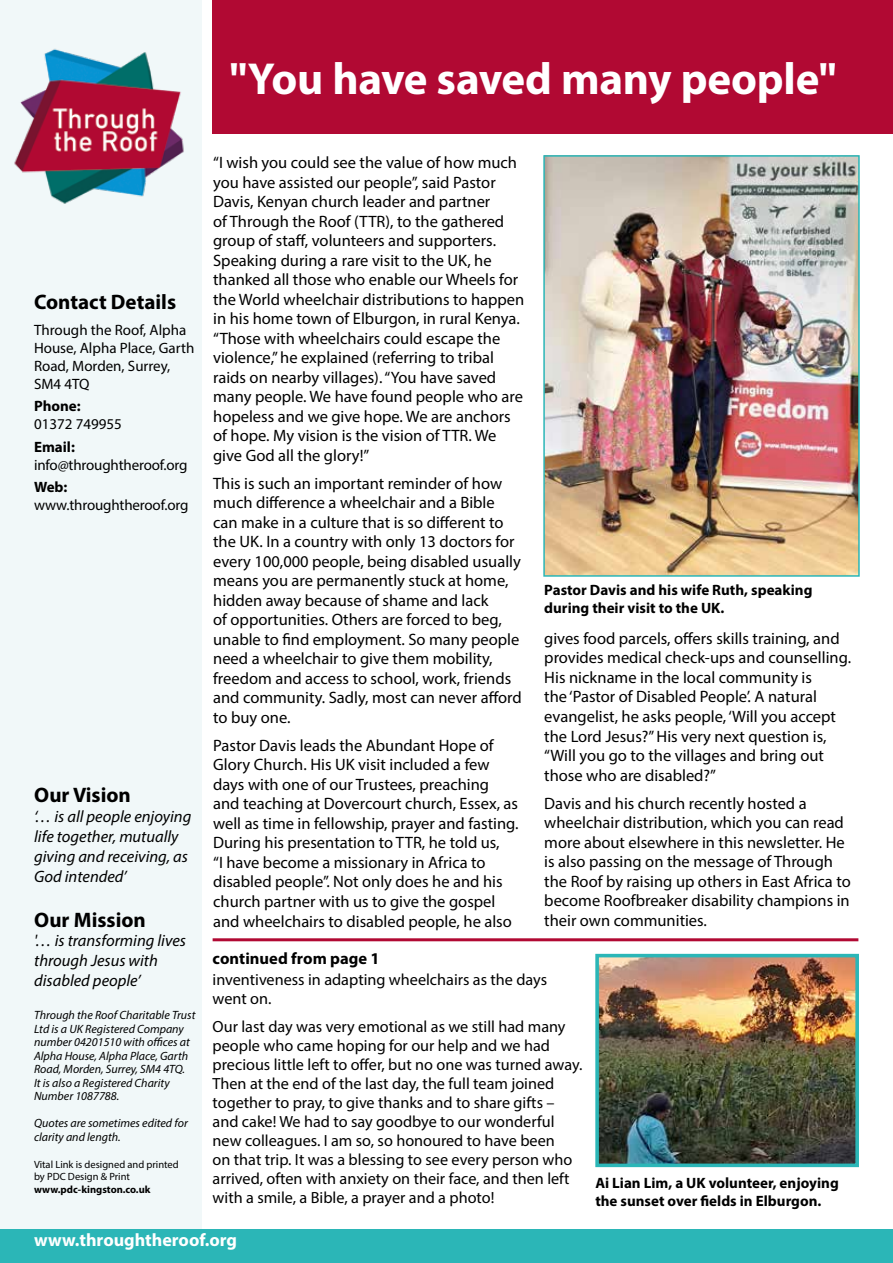
<style>
.page{position:relative;width:893px;height:1263px;background:#fff}
.page>*{position:absolute;margin:0;border:0;box-sizing:border-box;transform-origin:0 0}
.t1{font:700 45px "Myriad Pro";letter-spacing:-.005em;color:#fff}
.t2{font:700 21px "Myriad Pro";color:#000}
.t3{font:700 18px "Myriad Pro";color:#fff}
.t4{font:16.5px/19.5px "Myriad Pro";color:#000}
.t5{font:italic 16.5px/19.8px "Myriad Pro";color:#000}
.t6{font:700 16.5px "Myriad Pro";color:#000}
.t7{font:16.2px/19px "Myriad Pro";color:#000}
.t8{font:700 15px/18px "Myriad Pro";color:#000}
.t9{font:15px/18px "Myriad Pro";color:#000}
.t10{font:italic 12px/13.5px "Myriad Pro";color:#000}
.t11{font:10.5px/12.6px "Myriad Pro";color:#000}
.t12{font:700 10.5px "Myriad Pro";color:#000}
</style>
<div class="page">
<div style="left:0;top:1229px;width:893px;height:34px;background:#2bb6b7"></div>
<div style="left:0;top:0;width:202px;height:1229px;background:#f1f8f9"></div>
<img style="left:14px;top:49px;width:170px;height:155px">
<div style="left:213px;top:0;width:680px;height:134px;background:#b10933"></div>
<img style="left:546px;top:158px;width:311px;height:416px">
<div style="left:543px;top:155px;width:317px;height:422px;border:2px solid #2bb6b7"></div>
<img style="left:600px;top:959px;width:254px;height:203px">
<div style="left:595px;top:954px;width:264px;height:213px;border:4px solid #2bb6b7"></div>
<hr style="left:213px;top:938px;width:645px;height:3px;background:#b10933">
<h1 class="t1" style="left:230px;top:50px;width:608px">"You have saved many people"</h1>
<p class="t2" style="left:34px;top:288px;width:144px">Contact Details</p>
<p class="t9" style="left:34px;top:321px;width:162px">Through the Roof, Alpha<br>House, Alpha Place, Garth<br>Road, Morden, Surrey,<br>SM4 4TQ</p>
<p class="t8" style="left:34px;top:397px;width:48px">Phone:</p>
<p class="t9" style="left:34px;top:415px;width:89px">01372 749955</p>
<p class="t8" style="left:34px;top:437px;width:42px">Email:</p>
<p class="t9" style="left:34px;top:455px;width:155px">info@throughtheroof.org</p>
<p class="t8" style="left:34px;top:477px;width:35px">Web:</p>
<p class="t9" style="left:34px;top:496px;width:156px">www.throughtheroof.org</p>
<p class="t2" style="left:34px;top:782px;width:98px">Our Vision</p>
<p class="t5" style="left:34px;top:806px;width:159px">‘… is all people enjoying life together, mutually giving and receiving, as<br>God intended’</p>
<p class="t2" style="left:34px;top:906px;width:113px">Our Mission</p>
<p class="t5" style="left:34px;top:931px;width:153px">'… is transforming lives through Jesus with disabled people’</p>
<p class="t10" style="left:34px;top:1008px;width:163px">Through the Roof Charitable Trust<br>Ltd is a UK Registered Company number 04201510 with offices at<br>Alpha House, Alpha Place, Garth<br>Road, Morden, Surrey, SM4 4TQ.<br>It is also a Registered Charity<br>Number 1087788.</p>
<p class="t10" style="left:34px;top:1116px;width:155px">Quotes are sometimes edited for clarity and length.</p>
<p class="t11" style="left:34px;top:1158px;width:146px">Vital Link is designed and printed by PDC Design &amp; Print</p>
<p class="t12" style="left:34px;top:1182px;width:118px">www.pdc-kingston.co.uk</p>
<p class="t4" style="left:213px;top:153px;width:313px">“I wish you could see the value of how much you have assisted our people”, said Pastor Davis, Kenyan church leader and partner<br>of Through the Roof (TTR), to the gathered group of staff, volunteers and supporters.<br>Speaking during a rare visit to the UK, he thanked all those who enable our Wheels for the World wheelchair distributions to happen in his home town of Elburgon, in rural Kenya. “Those with wheelchairs could escape the violence,” he explained (referring to tribal raids on nearby villages). “You have saved many people. We have found people who are hopeless and we give hope. We are anchors of hope. My vision is the vision of TTR. We give God all the glory!”</p>
<p class="t4" style="left:213px;top:473px;width:310px">This is such an important reminder of how much difference a wheelchair and a Bible can make in a culture that is so different to the UK. In a country with only 13 doctors for every 100,000 people, being disabled usually means you are permanently stuck at home, hidden away because of shame and lack<br>of opportunities. Others are forced to beg, unable to find employment. So many people need a wheelchair to give them mobility, freedom and access to school, work, friends and community. Sadly, most can never afford to buy one.</p>
<p class="t4" style="left:213px;top:735px;width:307px">Pastor Davis leads the Abundant Hope of Glory Church. His UK visit included a few days with one of our Trustees, preaching and teaching at Dovercourt church, Essex, as well as time in fellowship, prayer and fasting.<br>During his presentation to TTR, he told us,<br>“I have become a missionary in Africa to disabled people”. Not only does he and his church partner with us to give the gospel and wheelchairs to disabled people, he also</p>
<p class="t6" style="left:213px;top:947px;width:169px">continued from page 1</p>
<p class="t8" style="left:544px;top:580px;width:270px">Pastor Davis and his wife Ruth, speaking during their visit to the UK.</p>
<p class="t4" style="left:544px;top:628px;width:308px">gives food parcels, offers skills training, and provides medical check-ups and counselling.<br>His nickname in the local community is<br>the ‘Pastor of Disabled People’. A natural evangelist, he asks people, ‘Will you accept the Lord Jesus?” His very next question is, “Will you go to the villages and bring out those who are disabled?”</p>
<p class="t4" style="left:544px;top:793px;width:308px">Davis and his church recently hosted a wheelchair distribution, which you can read more about elsewhere in this newsletter. He is also passing on the message of Through the Roof by raising up others in East Africa to become Roofbreaker disability champions in their own communities.</p>
<p class="t7" style="left:213px;top:970px;width:336px">inventiveness in adapting wheelchairs as the days went on.</p>
<p class="t7" style="left:213px;top:1017px;width:371px">Our last day was very emotional as we still had many people who came hoping for our help and we had precious little left to offer, but no one was turned away.<br>Then at the end of the last day, the full team joined together to pray, to give thanks and to share gifts – and cake! We had to say goodbye to our wonderful new colleagues. I am so, so honoured to have been<br>on that trip. It was a blessing to see every person who arrived, often with anxiety on their face, and then left with a smile, a Bible, a prayer and a photo!</p>
<p class="t8" style="left:595px;top:1173px;width:245px">Ai Lian Lim, a UK volunteer, enjoying the sunset over fields in Elburgon.</p>
<p class="t3" style="left:34px;top:1228px;width:205px">www.throughtheroof.org</p>
</div>
